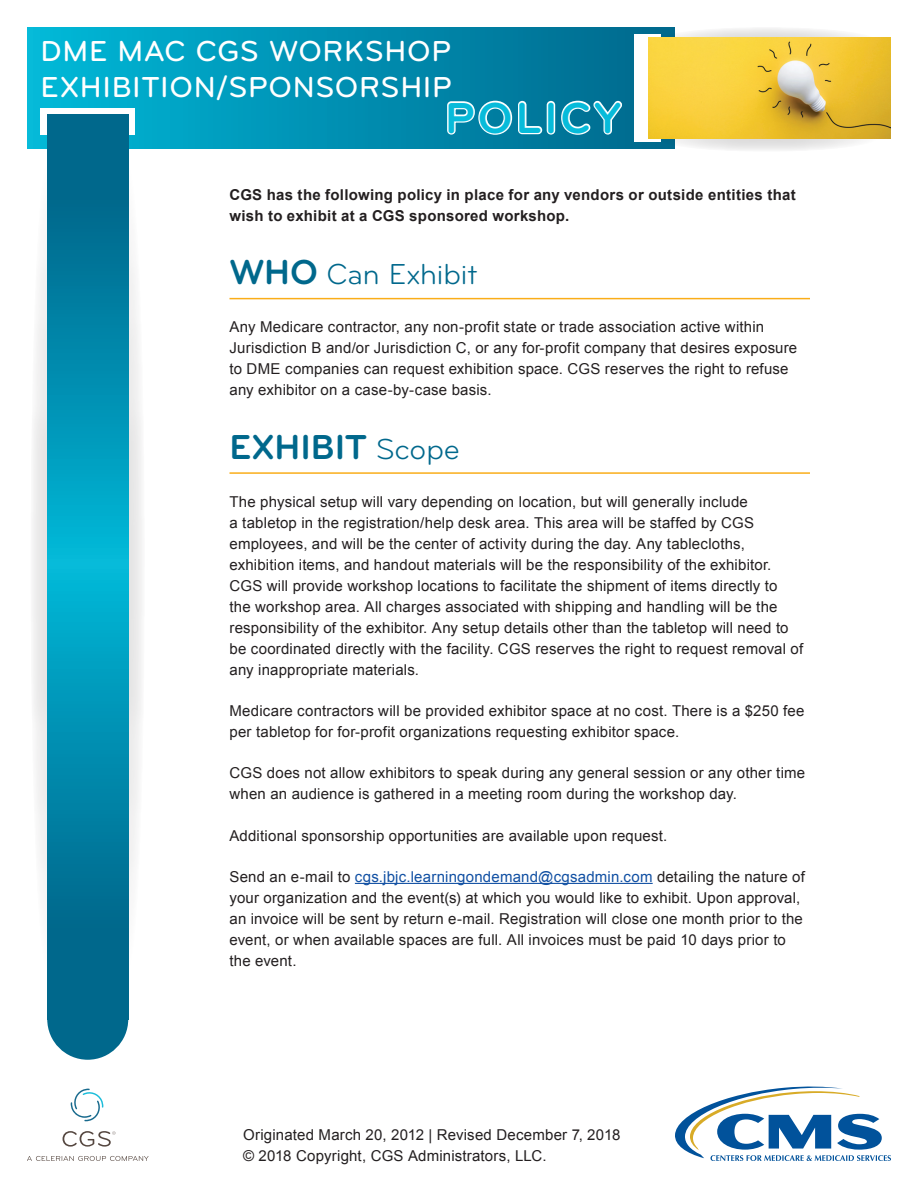
<style>
.page{position:relative;width:918px;height:1188px;background:#fff}
.page>*{position:absolute;margin:0;border:0;box-sizing:border-box;transform-origin:0 0}
.t1{font:700 45px "Bryant Pro";letter-spacing:.075em;color:#07bbda}
.t2{font:700 36px "Bryant Pro";color:#00688c}
.t3{font:500 30px/36px "Bryant Pro";letter-spacing:.02em;color:#fff}
.t4{font:30px "Bryant Pro";letter-spacing:-.005em;color:#00688c}
.t5{font:15px/21px "Arial";letter-spacing:.015em;color:#231f20}
.t6{font:700 15px/21px "Arial";letter-spacing:.02em;color:#231f20}
.s1{font-weight:700;font-size:36px}
.s2{font-weight:400;font-size:30px}
.s3{color:#1150a3}
</style>
<div class="page">
<div style="left:30px;top:159px;width:34px;height:816px;background:linear-gradient(to bottom,#f2f2f2,#f2f2f2);border-radius:50%"></div>
<div style="left:111px;top:159px;width:34px;height:816px;background:linear-gradient(to bottom,#f3f3f3,#f3f3f3);border-radius:50%"></div>
<div style="left:27px;top:27px;width:648px;height:121px;background:linear-gradient(to right,#01b8d8,#00678b)"></div>
<svg style="left:446px;top:99px;width:98px;height:37px"></svg>
<div style="left:547px;top:101px;width:8px;height:34px;border:3px solid #fff;border-radius:3px"></div>
<svg style="left:560px;top:99px;width:65px;height:37px"></svg>
<svg style="left:655px;top:125px;width:223px;height:27px"></svg>
<svg style="left:655px;top:27px;width:223px;height:27px;fill:#ededed"></svg>
<hr style="left:230px;top:298px;width:580px;height:1px;background:#faad19">
<hr style="left:230px;top:472px;width:580px;height:2px;background:#faad19">
<hr style="left:355px;top:883px;width:298px;height:1px;background:#1150a3">
<svg style="left:71px;top:1089px;width:33px;height:32px"></svg>
<svg style="left:27px;top:1156px;width:121px;height:5px"></svg>
<svg style="left:63px;top:1131px;width:53px;height:16px"></svg>
<svg style="left:675px;top:1087px;width:216px;height:74px"></svg>
<div style="left:40px;top:108px;width:95px;height:27px;background:#fff"></div>
<svg style="left:47px;top:115px;width:81px;height:898px;background:#0088ab"></svg>
<div style="left:634px;top:34px;width:28px;height:108px;background:#fff"></div>
<img style="left:648px;top:37px;width:243px;height:101px">
<div style="left:47px;top:979px;width:81px;height:81px;background:#00688c;border-radius:50%"></div>
<h3 class="t3" style="left:40px;top:33px;width:413px">DME MAC CGS WORKSHOP<br>EXHIBITION/SPONSORSHIP</h3>
<h1 class="t1" style="left:445px;top:90px;width:177px">POLICY</h1>
<p class="t6" style="left:230px;top:185px;width:568px">CGS has the following policy in place for any vendors or outside entities that wish to exhibit at a CGS sponsored workshop.</p>
<h3 class="t4" style="left:230px;top:257px;width:249px"><span class="s1">WHO</span> Can Exhibit</h3>
<p class="t5" style="left:230px;top:317px;width:569px">Any Medicare contractor, any non-profit state or trade association active within Jurisdiction B and/or Jurisdiction C, or any for-profit company that desires exposure to DME companies can request exhibition space. CGS reserves the right to refuse any exhibitor on a case-by-case basis.</p>
<h2 class="t2" style="left:230px;top:425px;width:232px">EXHIBIT <span class="s2">Scope</span></h2>
<p class="t5" style="left:230px;top:491px;width:575px">The physical setup will vary depending on location, but will generally include<br>a tabletop in the registration/help desk area. This area will be staffed by CGS employees, and will be the center of activity during the day. Any tablecloths, exhibition items, and handout materials will be the responsibility of the exhibitor.<br>CGS will provide workshop locations to facilitate the shipment of items directly to<br>the workshop area. All charges associated with shipping and handling will be the responsibility of the exhibitor. Any setup details other than the tabletop will need to be coordinated directly with the facility. CGS reserves the right to request removal of any inappropriate materials.</p>
<p class="t5" style="left:230px;top:700px;width:576px">Medicare contractors will be provided exhibitor space at no cost. There is a $250 fee per tabletop for for-profit organizations requesting exhibitor space.</p>
<p class="t5" style="left:230px;top:763px;width:577px">CGS does not allow exhibitors to speak during any general session or any other time when an audience is gathered in a meeting room during the workshop day.</p>
<p class="t5" style="left:230px;top:825px;width:439px">Additional sponsorship opportunities are available upon request.</p>
<p class="t5" style="left:230px;top:866px;width:577px">Send an e-mail to <span class="s3">cgs.jbjc.learningondemand@cgsadmin.com</span> detailing the nature of your organization and the event(s) at which you would like to exhibit. Upon approval, an invoice will be sent by return e-mail. Registration will close one month prior to the event, or when available spaces are full. All invoices must be paid 10 days prior to the event.</p>
<p class="t5" style="left:243px;top:1124px;width:379px">Originated March 20, 2012 | Revised December 7, 2018 © 2018 Copyright, CGS Administrators, LLC.</p>
</div>
